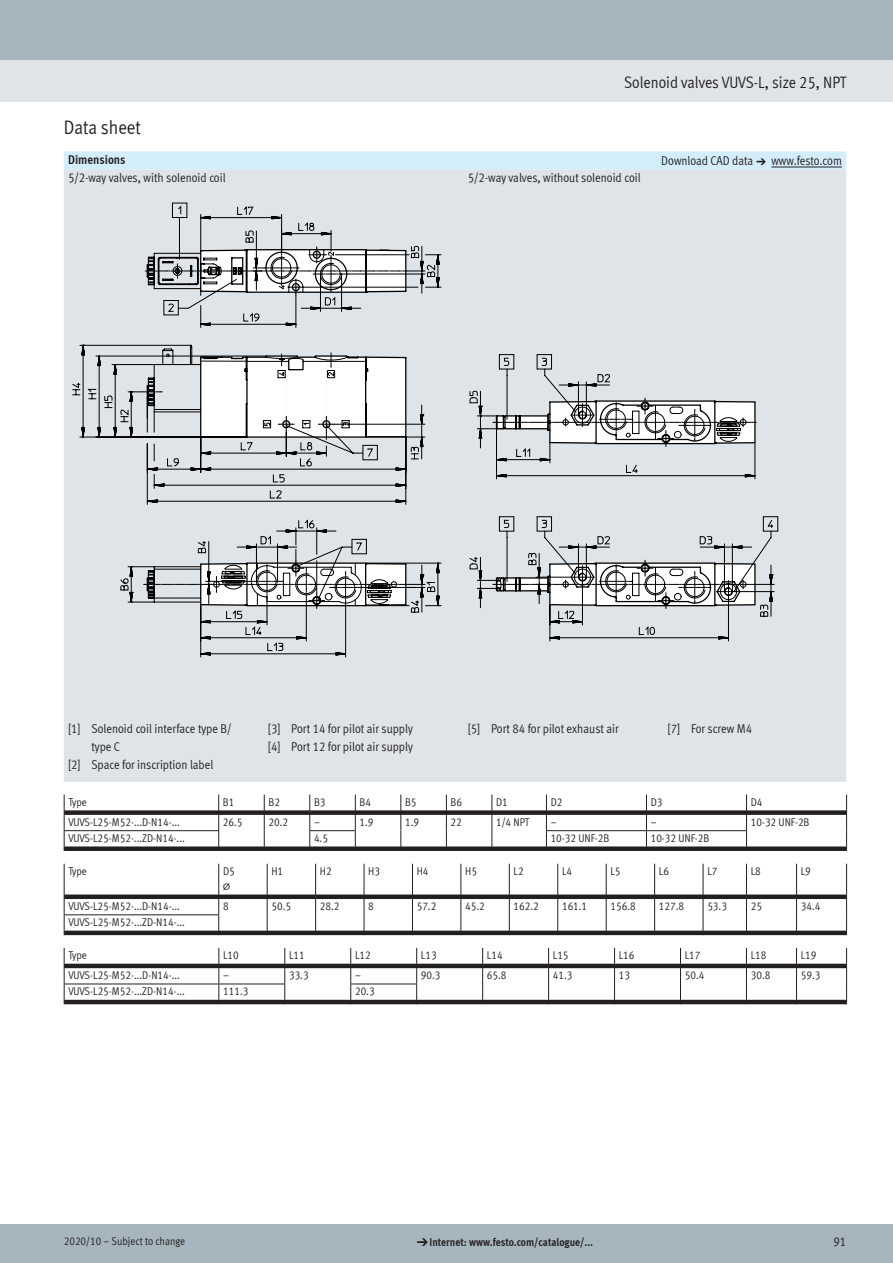
<style>
.page{position:relative;width:893px;height:1263px;background:#fff}
.page>*{position:absolute;margin:0;border:0;box-sizing:border-box;transform-origin:0 0}
.t1{font:19.5px "Meta Cond LF";color:#231f20}
.t2{font:16.5px "Meta Cond LF";color:#231f20}
.t3{font:12.75px/18px "Meta Cond LF";color:#231f20}
.t4{font:700 12.75px "Meta Cond LF";color:#231f20}
.t5{font:11.25px "Meta Cond LF";color:#231f20}
.t6{font:700 11.25px "Meta Cond LF";color:#231f20}
.t7{font:11.25px "Meto Pict 182";color:#231f20}
.t8{font:3px "Meta Cond LF";color:#fff}
.s1{font-family:"Meto Pict 182"}
.s2{font-family:"Meto Pict 182";font-weight:400}
</style>
<div class="page">
<div style="left:0;top:1225px;width:893px;height:38px;background:#a7b6be"></div>
<div style="left:0;top:60px;width:893px;height:42px;background:#dfe4e8"></div>
<div style="left:0;top:0;width:893px;height:60px;background:#a7b6be"></div>
<svg style="left:64px;top:151px;width:782px;height:19px;background:#d5ecf9"></svg>
<div style="left:64px;top:170px;width:782px;height:612px;background:#dfe4e8"></div>
<hr style="left:771px;top:167px;width:71px;height:1px;background:#231f20">
<svg style="left:147px;top:651px;width:278px;height:6px;background:#c4c9cc"></svg>
<svg style="left:72px;top:354px;width:707px;height:297px;background:#ced2d5"></svg>
<svg style="left:99px;top:353px;width:48px;height:94px;background:#c3c7cb"></svg>
<svg style="left:145px;top:214px;width:296px;height:114px"></svg>
<svg style="left:147px;top:202px;width:288px;height:343px"></svg>
<svg style="left:64px;top:794px;width:783px;height:57px"></svg>
<hr style="left:64px;top:864px;width:1px;height:30px;background:#231f20">
<hr style="left:218px;top:864px;width:1px;height:30px;background:#231f20">
<hr style="left:267px;top:864px;width:1px;height:30px;background:#231f20">
<hr style="left:315px;top:864px;width:1px;height:30px;background:#231f20">
<hr style="left:364px;top:864px;width:1px;height:30px;background:#231f20">
<hr style="left:412px;top:864px;width:1px;height:30px;background:#231f20">
<hr style="left:460px;top:864px;width:1px;height:30px;background:#231f20">
<hr style="left:509px;top:864px;width:1px;height:30px;background:#231f20">
<hr style="left:557px;top:864px;width:1px;height:30px;background:#231f20">
<hr style="left:606px;top:864px;width:1px;height:30px;background:#231f20">
<hr style="left:654px;top:864px;width:1px;height:30px;background:#231f20">
<hr style="left:703px;top:864px;width:1px;height:30px;background:#231f20">
<hr style="left:746px;top:864px;width:1px;height:30px;background:#231f20">
<hr style="left:796px;top:864px;width:1px;height:30px;background:#231f20">
<hr style="left:846px;top:864px;width:1px;height:30px;background:#231f20">
<svg style="left:64px;top:894px;width:783px;height:41px"></svg>
<svg style="left:64px;top:948px;width:783px;height:56px"></svg>
<h2 class="t2" style="left:624px;top:72px;width:224px">Solenoid valves VUVS-L, size 25, NPT</h2>
<h1 class="t1" style="left:64px;top:116px;width:79px">Data sheet</h1>
<p class="t4" style="left:68px;top:151px;width:59px">Dimensions</p>
<p class="t3" style="left:661px;top:151px;width:182px">Download CAD data <span class="s1">a</span> www.festo.com</p>
<p class="t3" style="left:68px;top:168px;width:159px">5/2-way valves, with solenoid coil</p>
<p class="t3" style="left:468px;top:168px;width:174px">5/2-way valves, without solenoid coil</p>
<p class="t3" style="left:68px;top:719px;width:165px">[1] Solenoid coil interface type B/</p>
<p class="t3" style="left:91px;top:737px;width:30px">type C</p>
<p class="t3" style="left:68px;top:755px;width:147px">[2] Space for inscription label</p>
<p class="t3" style="left:268px;top:719px;width:146px">[3] Port 14 for pilot air supply [4] Port 12 for pilot air supply</p>
<p class="t3" style="left:468px;top:719px;width:153px">[5] Port 84 for pilot exhaust air</p>
<p class="t3" style="left:668px;top:719px;width:86px">[7] For screw M4</p>
<p class="t5" style="left:68px;top:795px;width:20px">Type</p>
<p class="t5" style="left:223px;top:795px;width:13px">B1</p>
<p class="t5" style="left:268px;top:795px;width:13px">B2</p>
<p class="t5" style="left:314px;top:795px;width:13px">B3</p>
<p class="t5" style="left:360px;top:795px;width:13px">B4</p>
<p class="t5" style="left:405px;top:795px;width:13px">B5</p>
<p class="t5" style="left:451px;top:795px;width:13px">B6</p>
<p class="t5" style="left:496px;top:795px;width:13px">D1</p>
<p class="t5" style="left:551px;top:795px;width:13px">D2</p>
<p class="t5" style="left:651px;top:795px;width:13px">D3</p>
<p class="t5" style="left:751px;top:795px;width:13px">D4</p>
<p class="t8" style="left:310px;top:809px;width:2px">,</p>
<p class="t5" style="left:68px;top:815px;width:113px">VUVS-L25-M52-...D-N14-...</p>
<p class="t5" style="left:223px;top:815px;width:21px">26.5</p>
<p class="t5" style="left:268px;top:815px;width:21px">20.2</p>
<p class="t5" style="left:314px;top:815px;width:7px">–</p>
<p class="t5" style="left:360px;top:815px;width:15px">1.9</p>
<p class="t5" style="left:405px;top:815px;width:15px">1.9</p>
<p class="t5" style="left:451px;top:815px;width:13px">22</p>
<p class="t5" style="left:496px;top:815px;width:35px">1/4 NPT</p>
<p class="t5" style="left:551px;top:815px;width:7px">–</p>
<p class="t5" style="left:651px;top:815px;width:7px">–</p>
<p class="t5" style="left:751px;top:815px;width:60px">10-32 UNF-2B</p>
<p class="t5" style="left:68px;top:831px;width:118px">VUVS-L25-M52-...ZD-N14-...</p>
<p class="t5" style="left:314px;top:831px;width:15px">4.5</p>
<p class="t5" style="left:551px;top:831px;width:60px">10-32 UNF-2B</p>
<p class="t5" style="left:651px;top:831px;width:60px">10-32 UNF-2B</p>
<p class="t5" style="left:68px;top:864px;width:20px">Type</p>
<p class="t5" style="left:223px;top:864px;width:13px">D5</p>
<p class="t7" style="left:223px;top:879px;width:8px">@</p>
<p class="t5" style="left:271px;top:864px;width:13px">H1</p>
<p class="t5" style="left:320px;top:864px;width:13px">H2</p>
<p class="t5" style="left:368px;top:864px;width:13px">H3</p>
<p class="t5" style="left:417px;top:864px;width:13px">H4</p>
<p class="t5" style="left:465px;top:864px;width:13px">H5</p>
<p class="t5" style="left:514px;top:864px;width:12px">L2</p>
<p class="t5" style="left:562px;top:864px;width:12px">L4</p>
<p class="t5" style="left:610px;top:864px;width:12px">L5</p>
<p class="t5" style="left:659px;top:864px;width:12px">L6</p>
<p class="t5" style="left:707px;top:864px;width:12px">L7</p>
<p class="t5" style="left:751px;top:864px;width:12px">L8</p>
<p class="t5" style="left:801px;top:864px;width:12px">L9</p>
<p class="t5" style="left:68px;top:899px;width:113px">VUVS-L25-M52-...D-N14-...</p>
<p class="t5" style="left:223px;top:899px;width:7px">8</p>
<p class="t5" style="left:271px;top:899px;width:21px">50.5</p>
<p class="t5" style="left:320px;top:899px;width:21px">28.2</p>
<p class="t5" style="left:368px;top:899px;width:7px">8</p>
<p class="t5" style="left:417px;top:899px;width:21px">57.2</p>
<p class="t5" style="left:465px;top:899px;width:21px">45.2</p>
<p class="t5" style="left:514px;top:899px;width:27px">162.2</p>
<p class="t5" style="left:562px;top:899px;width:27px">161.1</p>
<p class="t5" style="left:610px;top:899px;width:27px">156.8</p>
<p class="t5" style="left:659px;top:899px;width:27px">127.8</p>
<p class="t5" style="left:707px;top:899px;width:21px">53.3</p>
<p class="t5" style="left:751px;top:899px;width:13px">25</p>
<p class="t5" style="left:801px;top:899px;width:21px">34.4</p>
<p class="t5" style="left:68px;top:915px;width:118px">VUVS-L25-M52-...ZD-N14-...</p>
<p class="t5" style="left:68px;top:948px;width:20px">Type</p>
<p class="t5" style="left:223px;top:948px;width:17px">L10</p>
<p class="t5" style="left:289px;top:948px;width:17px">L11</p>
<p class="t5" style="left:355px;top:948px;width:17px">L12</p>
<p class="t5" style="left:421px;top:948px;width:17px">L13</p>
<p class="t5" style="left:487px;top:948px;width:17px">L14</p>
<p class="t5" style="left:553px;top:948px;width:17px">L15</p>
<p class="t5" style="left:619px;top:948px;width:17px">L16</p>
<p class="t5" style="left:685px;top:948px;width:17px">L17</p>
<p class="t5" style="left:751px;top:948px;width:17px">L18</p>
<p class="t5" style="left:801px;top:948px;width:17px">L19</p>
<p class="t5" style="left:68px;top:968px;width:113px">VUVS-L25-M52-...D-N14-...</p>
<p class="t5" style="left:223px;top:968px;width:7px">–</p>
<p class="t5" style="left:289px;top:968px;width:21px">33.3</p>
<p class="t5" style="left:355px;top:968px;width:7px">–</p>
<p class="t5" style="left:421px;top:968px;width:21px">90.3</p>
<p class="t5" style="left:487px;top:968px;width:21px">65.8</p>
<p class="t5" style="left:553px;top:968px;width:21px">41.3</p>
<p class="t5" style="left:619px;top:968px;width:13px">13</p>
<p class="t5" style="left:685px;top:968px;width:21px">50.4</p>
<p class="t5" style="left:751px;top:968px;width:21px">30.8</p>
<p class="t5" style="left:801px;top:968px;width:21px">59.3</p>
<p class="t5" style="left:68px;top:984px;width:118px">VUVS-L25-M52-...ZD-N14-...</p>
<p class="t5" style="left:223px;top:984px;width:27px">111.3</p>
<p class="t5" style="left:355px;top:984px;width:21px">20.3</p>
<p class="t5" style="left:64px;top:1234px;width:123px">2020/10 – Subject to change</p>
<p class="t6" style="left:417px;top:1235px;width:178px"><span class="s2">d</span>Internet: www.festo.com/catalogue/...</p>
<p class="t3" style="left:833px;top:1232px;width:14px">91</p>
</div>
